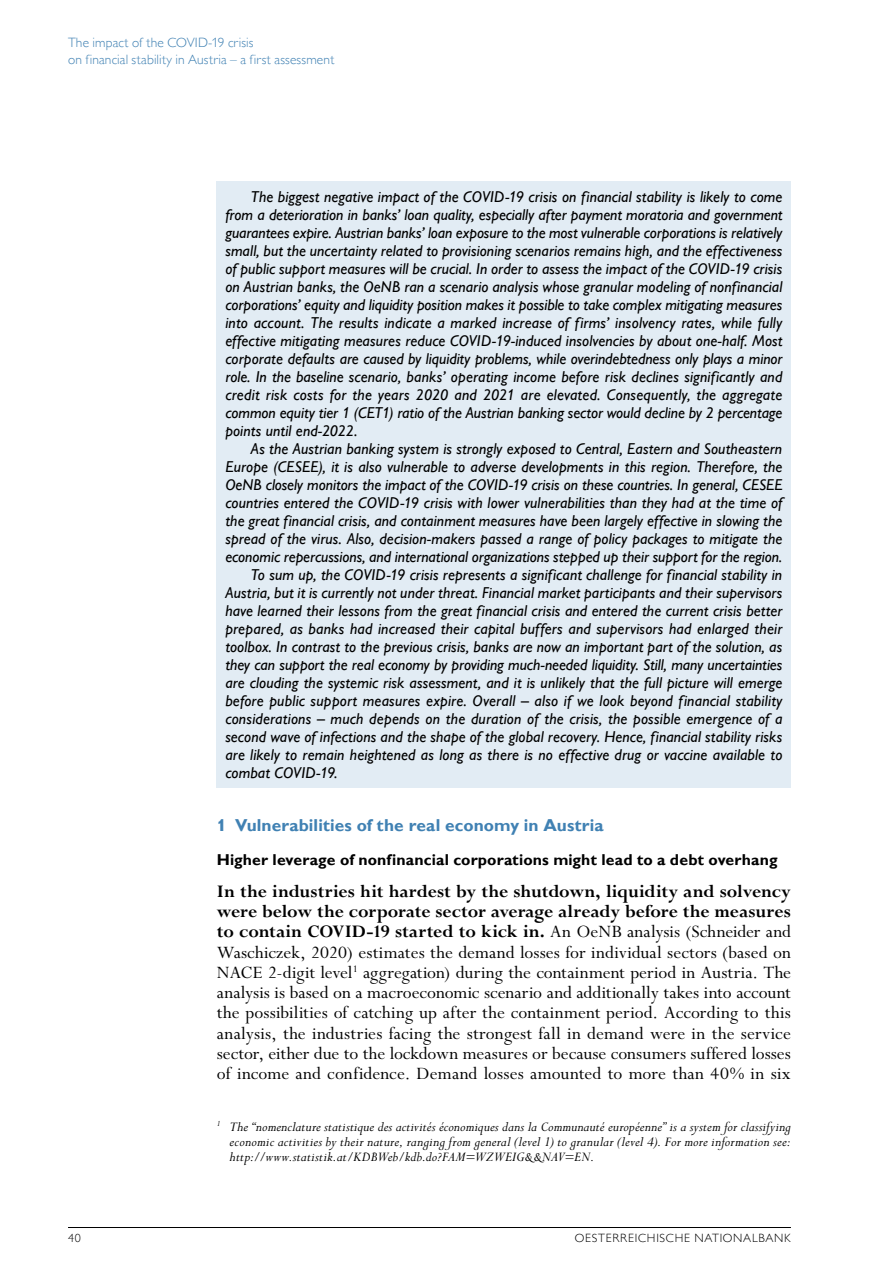
<style>
.page{position:relative;width:893px;height:1263px;background:#fff}
.page>*{position:absolute;margin:0;border:0;box-sizing:border-box;transform-origin:0 0}
.t1{font:19.5px/20.2px "Perpetua Std";letter-spacing:.01em;color:#000;text-align:justify}
.t2{font:700 17.25px "Gill Sans MT Pro";letter-spacing:.005em;color:#4081b3}
.t3{font:italic 500 15.75px/18px "Gill Sans MT Pro";letter-spacing:.005em;color:#000;text-align:justify}
.t4{font:700 15.75px "Gill Sans MT Pro";letter-spacing:.005em;color:#000}
.t5{font:italic 15px/15px "Perpetua Std";letter-spacing:.015em;color:#000;text-align:justify}
.t6{font:300 13.5px/16.5px "Gill Sans MT Pro";letter-spacing:.01em;color:#4081b3}
.t7{font:300 12px "Gill Sans MT Pro";letter-spacing:.06em;color:#000}
.s1{font-weight:700}
</style>
<div class="page">
<hr style="left:68px;top:1227px;width:723px;height:1px;background:#000">
<div style="left:217px;top:182px;width:574px;height:263px;background:#e2ecf4"></div>
<div style="left:217px;top:434px;width:574px;height:137px;background:#e2ecf4"></div>
<div style="left:217px;top:560px;width:574px;height:227px;background:#e2ecf4"></div>
<p class="t6" style="left:68px;top:34px;width:268px">The impact of the COVID-19 crisis<br>on financial stability in Austria – a first assessment</p>
<p class="t3" style="left:225px;top:188px;width:559px;text-indent:26px">The biggest negative impact of the COVID-19 crisis on financial stability is likely to come from a deterioration in banks’ loan quality, especially after payment moratoria and government guarantees expire. Austrian banks’ loan exposure to the most vulnerable corporations is relatively small, but the uncertainty related to provisioning scenarios remains high, and the effectiveness of public support measures will be crucial. In order to assess the impact of the COVID-19 crisis on Austrian banks, the OeNB ran a scenario analysis whose granular modeling of nonfinancial corporations’ equity and liquidity position makes it possible to take complex mitigating measures into account. The results indicate a marked increase of firms’ insolvency rates, while fully effective mitigating measures reduce COVID-19-induced insolvencies by about one-half. Most corporate defaults are caused by liquidity problems, while overindebtedness only plays a minor role. In the baseline scenario, banks’ operating income before risk declines significantly and credit risk costs for the years 2020 and 2021 are elevated. Consequently, the aggregate common equity tier 1 (CET1) ratio of the Austrian banking sector would decline by 2 percentage points until end-2022.</p>
<p class="t3" style="left:251px;top:440px;width:533px">As the Austrian banking system is strongly exposed to Central, Eastern and Southeastern</p>
<p class="t3" style="left:225px;top:458px;width:559px">Europe (CESEE), it is also vulnerable to adverse developments in this region. Therefore, the</p>
<p class="t3" style="left:225px;top:476px;width:559px">OeNB closely monitors the impact of the COVID-19 crisis on these countries. In general, CESEE</p>
<p class="t3" style="left:225px;top:494px;width:559px">countries entered the COVID-19 crisis with lower vulnerabilities than they had at the time of</p>
<p class="t3" style="left:225px;top:512px;width:559px">the great financial crisis, and containment measures have been largely effective in slowing the</p>
<p class="t3" style="left:225px;top:530px;width:558px">spread of the virus. Also, decision-makers passed a range of policy packages to mitigate the</p>
<p class="t3" style="left:225px;top:548px;width:559px">economic repercussions, and international organizations stepped up their support for the region.</p>
<p class="t3" style="left:251px;top:566px;width:533px">To sum up, the COVID-19 crisis represents a significant challenge for financial stability in</p>
<p class="t3" style="left:225px;top:584px;width:558px">Austria, but it is currently not under threat. Financial market participants and their supervisors</p>
<p class="t3" style="left:225px;top:602px;width:558px">have learned their lessons from the great financial crisis and entered the current crisis better</p>
<p class="t3" style="left:225px;top:620px;width:558px">prepared, as banks had increased their capital buffers and supervisors had enlarged their</p>
<p class="t3" style="left:225px;top:638px;width:558px">toolbox. In contrast to the previous crisis, banks are now an important part of the solution, as</p>
<p class="t3" style="left:225px;top:656px;width:558px">they can support the real economy by providing much-needed liquidity. Still, many uncertainties</p>
<p class="t3" style="left:225px;top:674px;width:559px">are clouding the systemic risk assessment, and it is unlikely that the full picture will emerge</p>
<p class="t3" style="left:225px;top:692px;width:559px">before public support measures expire. Overall – also if we look beyond financial stability</p>
<p class="t3" style="left:225px;top:710px;width:559px">considerations – much depends on the duration of the crisis, the possible emergence of a</p>
<p class="t3" style="left:225px;top:728px;width:558px">second wave of infections and the shape of the global recovery. Hence, financial stability risks</p>
<p class="t3" style="left:225px;top:746px;width:558px">are likely to remain heightened as long as there is no effective drug or vaccine available to</p>
<p class="t3" style="left:225px;top:764px;width:114px">combat COVID-19.</p>
<p class="t2" style="left:217px;top:814px;width:388px">1 Vulnerabilities of the real economy in Austria</p>
<p class="t4" style="left:217px;top:850px;width:562px">Higher leverage of nonfinancial corporations might lead to a debt overhang</p>
<p class="t1" style="left:217px;top:882px;width:576px"><span class="s1">In the industries hit hardest by the shutdown, liquidity and solvency were below the corporate sector average already before the measures to contain COVID-19 started to kick in.</span> An OeNB analysis (Schneider and Waschiczek, 2020) estimates the demand losses for individual sectors (based on NACE 2-digit level<sup>1</sup> aggregation) during the containment period in Austria. The analysis is based on a macroeconomic scenario and additionally takes into account the possibilities of catching up after the containment period. According to this analysis, the industries facing the strongest fall in demand were in the service sector, either due to the lockdown measures or because consumers suffered losses of income and confidence. Demand losses amounted to more than 40% in six</p>
<p class="t5" style="left:230px;top:1120px;width:563px;text-indent:-13px"><sup>1</sup> The “nomenclature statistique des activités économiques dans la Communauté européenne” is a system for classifying economic activities by their nature, ranging from general (level 1) to granular (level 4). For more information see: http://www.statistik.at/KDBWeb/kdb.do?FAM=WZWEIG&amp;&amp;NAV=EN.</p>
<p class="t7" style="left:68px;top:1231px;width:14px">40</p>
<p class="t7" style="left:575px;top:1231px;width:218px">OESTERREICHISCHE NATIONALBANK</p>
</div>
